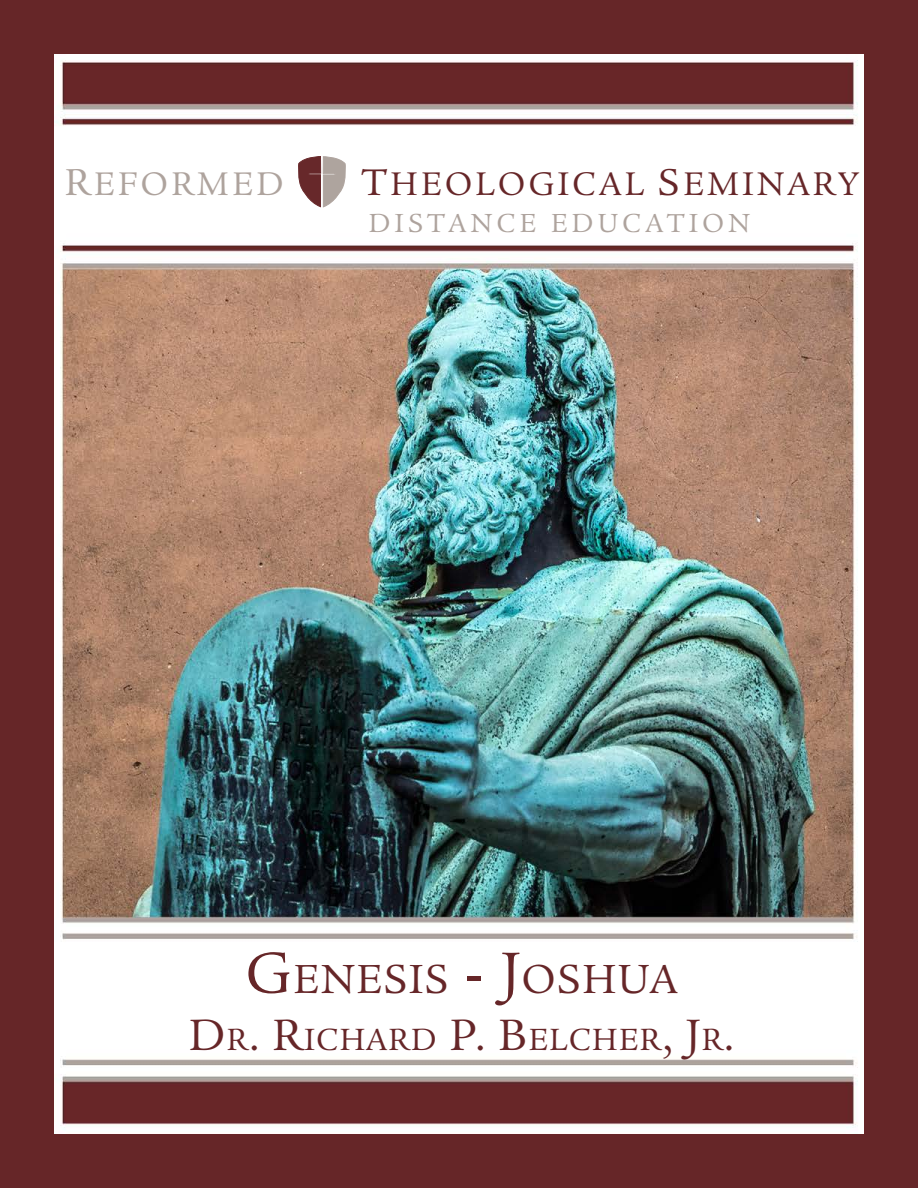
<style>
.page{position:relative;width:918px;height:1188px;background:#662628}
.page>*{position:absolute;margin:0;border:0;box-sizing:border-box;transform-origin:0 0}
.t1{font:44.1px "Legacy Serif Std";letter-spacing:.03em;color:#662628}
.t2{font:35.55px "Legacy Serif Std";letter-spacing:.08em;color:#662628}
.t3{font:35.55px "Legacy Serif Std";letter-spacing:.08em;color:#aea39d}
.t4{font:33.3px "Legacy Serif Std";letter-spacing:.03em;color:#662628}
.t5{font:28.35px "Legacy Serif Std";letter-spacing:.14em;color:#aea39d}
.s1{font-size:40.65px}
.s2{font-size:63.15px}
.s3{font-size:47.7px}
</style>
<div class="page">
<img style="left:54px;top:54px;width:810px;height:1080px">
<svg style="left:297px;top:156px;width:50px;height:52px"></svg>
<p class="t3" style="left:64px;top:164px;width:221px"><span class="s1">R</span>EFORMED</p>
<p class="t2" style="left:361px;top:164px;width:499px"><span class="s1">T</span>HEOLOGICAL <span class="s1">S</span>EMINARY</p>
<p class="t5" style="left:368px;top:207px;width:383px">DISTANCE EDUCATION</p>
<h1 class="t1" style="left:245px;top:954px;width:434px"><span class="s2">G</span>ENESIS <span class="s2">- J</span>OSHUA</h1>
<p class="t4" style="left:188px;top:1021px;width:548px"><span class="s3">D</span>R<span class="s3">. R</span>ICHARD <span class="s3">P. B</span>ELCHER<span class="s3">, J</span>R<span class="s3">.</span></p>
</div>
